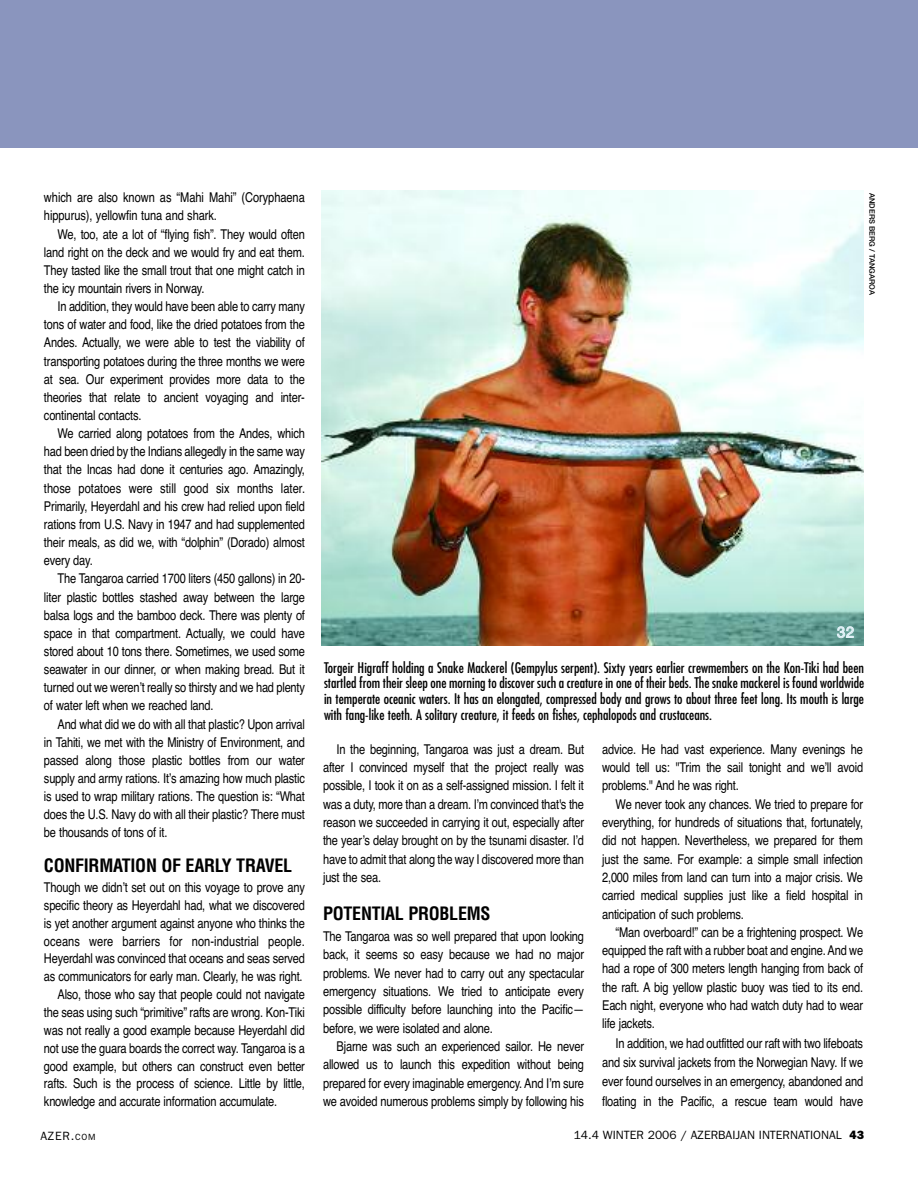
<style>
.page{position:relative;width:918px;height:1188px;background:#fff}
.page>*{position:absolute;margin:0;border:0;box-sizing:border-box;transform-origin:0 0}
.t1{font:700 condensed 18px "Helvetica";letter-spacing:-.015em;color:#000}
.t2{font:15px "Helvetica Neue";color:#e3f2f8}
.t3{font:condensed 14.25px/15.8px "Futura";color:#000;text-align:justify}
.t4{font:condensed 13.5px/18.1px "Helvetica";letter-spacing:-.015em;color:#000;text-align:justify}
.t5{font:condensed 13.5px "Helvetica";letter-spacing:.005em;color:#000}
.t6{font:12px "Franklin Gothic";color:#000}
.t7{font:500 7.5px "Helvetica Neue";color:#000}
.s1{font-size:9px}
.s2{font-weight:800}
</style>
<div class="page">
<div style="left:0;top:0;width:918px;height:148px;background:#8a95be"></div>
<img style="left:321px;top:190px;width:542px;height:456px">
<p class="t4" style="left:44px;top:188px;width:262px;line-height:18.6px">which are also known as “Mahi Mahi” (Coryphaena hippurus), yellowfin tuna and shark.</p>
<p class="t4" style="left:44px;top:225px;width:262px;text-indent:13px">We, too, ate a lot of “flying fish”. They would often land right on the deck and we would fry and eat them.<br>They tasted like the small trout that one might catch in the icy mountain rivers in Norway.</p>
<p class="t4" style="left:44px;top:297px;width:263px;text-indent:13px">In addition, they would have been able to carry many tons of water and food, like the dried potatoes from the Andes. Actually, we were able to test the viability of transporting potatoes during the three months we were at sea. Our experiment provides more data to the theories that relate to ancient voyaging and inter&shy;continental contacts.</p>
<p class="t4" style="left:44px;top:424px;width:263px;text-indent:13px">We carried along potatoes from the Andes, which had been dried by the Indians allegedly in the same way that the Incas had done it centuries ago. Amazingly, those potatoes were still good six months later.<br>Primarily, Heyerdahl and his crew had relied upon field rations from U.S. Navy in 1947 and had supplemented their meals, as did we, with “dolphin” (Dorado) almost every day.</p>
<p class="t4" style="left:44px;top:570px;width:263px;text-indent:13px">The Tangaroa carried 1700 liters (450 gallons) in 20- liter plastic bottles stashed away between the large balsa logs and the bamboo deck. There was plenty of space in that compartment. Actually, we could have stored about 10 tons there. Sometimes, we used some seawater in our dinner, or when making bread. But it turned out we weren’t really so thirsty and we had plenty of water left when we reached land.</p>
<p class="t4" style="left:44px;top:715px;width:263px;text-indent:13px">And what did we do with all that plastic? Upon arrival in Tahiti, we met with the Ministry of Environment, and passed along those plastic bottles from our water supply and army rations. It’s amazing how much plastic is used to wrap military rations. The question is: “What does the U.S. Navy do with all their plastic? There must be thousands of tons of it.</p>
<h1 class="t1" style="left:44px;top:855px;width:250px">CONFIRMATION OF EARLY TRAVEL</h1>
<p class="t4" style="left:44px;top:878px;width:262px">Though we didn’t set out on this voyage to prove any</p>
<p class="t4" style="left:44px;top:896px;width:262px">specific theory as Heyerdahl had, what we discovered</p>
<p class="t4" style="left:44px;top:914px;width:262px">is yet another argument against anyone who thinks the</p>
<p class="t5" style="left:44px;top:933px;width:262px">oceans were barriers for non-industrial people.</p>
<p class="t4" style="left:44px;top:950px;width:263px">Heyerdahl was convinced that oceans and seas served</p>
<p class="t4" style="left:44px;top:968px;width:260px">as communicators for early man. Clearly, he was right.</p>
<p class="t4" style="left:57px;top:985px;width:249px">Also, those who say that people could not navigate</p>
<p class="t4" style="left:44px;top:1003px;width:262px">the seas using such “primitive” rafts are wrong. Kon-Tiki</p>
<p class="t4" style="left:44px;top:1021px;width:263px">was not really a good example because Heyerdahl did</p>
<p class="t4" style="left:44px;top:1039px;width:263px">not use the guara boards the correct way. Tangaroa is a</p>
<p class="t4" style="left:44px;top:1057px;width:263px">good example, but others can construct even better</p>
<p class="t4" style="left:44px;top:1075px;width:263px">rafts. Such is the process of science. Little by little,</p>
<p class="t4" style="left:44px;top:1093px;width:235px">knowledge and accurate information accumulate.</p>
<p class="t7" style="left:875px;top:193px;width:104px;rotate:90deg">ANDERS BERG / TANGAROA</p>
<p class="t2" style="left:837px;top:627px;width:19px">32</p>
<p class="t3" style="left:324px;top:660px;width:542px">Torgeir Higraff holding a Snake Mackerel (Gempylus serpent). Sixty years earlier crewmembers on the Kon-Tiki had been startled from their sleep one morning to discover such a creature in one of their beds. The snake mackerel is found worldwide in temperate oceanic waters. It has an elongated, compressed body and grows to about three feet long. Its mouth is large with fang-like teeth. A solitary creature, it feeds on fishes, cephalopods and crustaceans.</p>
<p class="t4" style="left:323px;top:740px;width:263px;text-indent:14px">In the beginning, Tangaroa was just a dream. But after I convinced myself that the project really was possible, I took it on as a self-assigned mission. I felt it was a duty, more than a dream. I’m convinced that's the reason we succeeded in carrying it out, especially after the year’s delay brought on by the tsunami disaster. I’d have to admit that along the way I discovered more than just the sea.</p>
<h1 class="t1" style="left:323px;top:903px;width:169px">POTENTIAL PROBLEMS</h1>
<p class="t4" style="left:323px;top:927px;width:263px">The Tangaroa was so well prepared that upon looking back, it seems so easy because we had no major problems. We never had to carry out any spectacular emergency situations. We tried to anticipate every possible difficulty before launching into the Pacific— before, we were isolated and alone.</p>
<p class="t4" style="left:323px;top:1037px;width:263px;text-indent:14px">Bjarne was such an experienced sailor. He never allowed us to launch this expedition without being prepared for every imaginable emergency. And I’m sure we avoided numerous problems simply by following his</p>
<p class="t4" style="left:602px;top:740px;width:262px">advice. He had vast experience. Many evenings he would tell us: "Trim the sail tonight and we’ll avoid problems." And he was right.</p>
<p class="t4" style="left:602px;top:795px;width:263px;text-indent:14px">We never took any chances. We tried to prepare for everything, for hundreds of situations that, fortunately, did not happen. Nevertheless, we prepared for them just the same. For example: a simple small infection 2,000 miles from land can turn into a major crisis. We carried medical supplies just like a field hospital in anticipation of such problems.</p>
<p class="t4" style="left:602px;top:923px;width:263px;text-indent:14px">“Man overboard!” can be a frightening prospect. We equipped the raft with a rubber boat and engine. And we had a rope of 300 meters length hanging from back of the raft. A big yellow plastic buoy was tied to its end.<br>Each night, everyone who had watch duty had to wear life jackets.</p>
<p class="t4" style="left:602px;top:1033px;width:263px;line-height:19.4px;text-indent:14px">In addition, we had outfitted our raft with two lifeboats and six survival jackets from the Norwegian Navy. If we ever found ourselves in an emergency, abandoned and floating in the Pacific, a rescue team would have</p>
<p class="t6" style="left:40px;top:1129px;width:56px">AZER.<span class="s1">COM</span></p>
<p class="t6" style="left:574px;top:1128px;width:292px">14.4 WINTER 2006 / AZERBAIJAN INTERNATIONAL <span class="s2">43</span></p>
</div>
